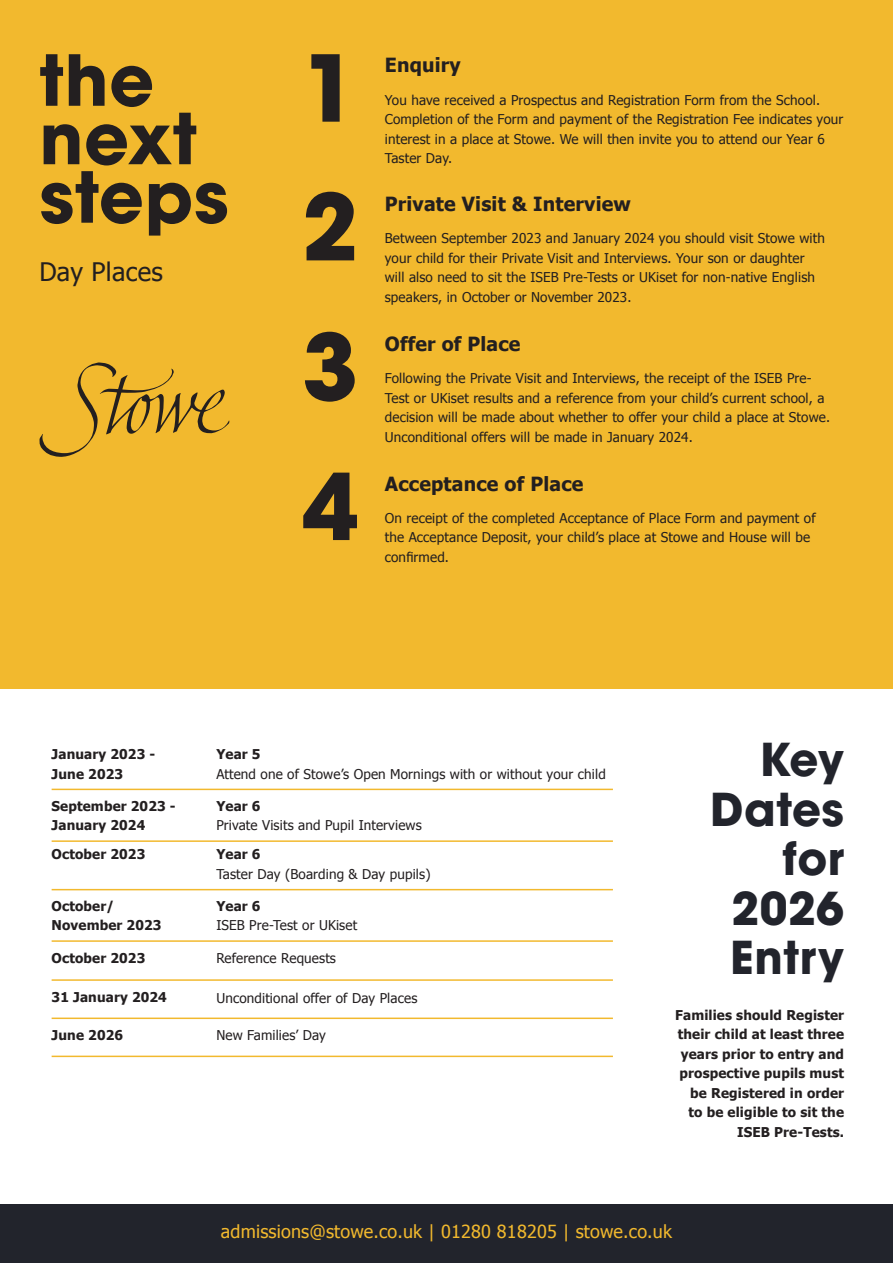
<style>
.page{position:relative;width:893px;height:1263px;background:#fff}
.page>*{position:absolute;margin:0;border:0;box-sizing:border-box;transform-origin:0 0}
.t1{font:700 91.2px "ITC Avant Garde Pro";color:#231f20}
.t2{font:700 69.6px/58.5px "ITC Avant Garde Pro";letter-spacing:.01em;color:#231f20}
.t3{font:700 45px/49.5px "ITC Avant Garde Pro";letter-spacing:.01em;color:#22242c;text-align:right}
.t4{font:25.5px "Tahoma";letter-spacing:.01em;color:#231f20}
.t5{font:700 19.5px "Tahoma";letter-spacing:.01em;color:#231f20}
.t6{font:18px "Tahoma";letter-spacing:.01em;color:#f2b92e}
.t7{font:13.5px/19.5px "Tahoma";letter-spacing:.01em;color:#231f20}
.t8{font:700 13.5px/19.5px "Tahoma";letter-spacing:.01em;color:#231f20}
.s1{font-weight:700}
</style>
<div class="page">
<div style="left:0;top:0;width:893px;height:689px;background:#f2b92e"></div>
<div style="left:0;top:1204px;width:893px;height:59px;background:#22242c"></div>
<hr style="left:52px;top:789px;width:561px;height:1px;background:#f2b92e">
<hr style="left:52px;top:889px;width:561px;height:1px;background:#f2b92e">
<hr style="left:52px;top:1017px;width:561px;height:2px;background:#f2b92e">
<hr style="left:52px;top:940px;width:561px;height:2px;background:#f2b92e">
<hr style="left:52px;top:1055px;width:561px;height:2px;background:#f2b92e">
<hr style="left:52px;top:840px;width:561px;height:2px;background:#f2b92e">
<hr style="left:52px;top:979px;width:561px;height:2px;background:#f2b92e">
<svg style="left:39px;top:362px;width:190px;height:95px"></svg>
<p class="t2" style="left:39px;top:50px;width:191px">the next steps</p>
<p class="t4" style="left:39px;top:255px;width:125px">Day Places</p>
<p class="t1" style="left:302px;top:27px;width:58px">1</p>
<p class="t1" style="left:302px;top:166px;width:58px">2</p>
<p class="t1" style="left:302px;top:306px;width:58px">3</p>
<p class="t1" style="left:302px;top:445px;width:58px">4</p>
<p class="t5" style="left:385px;top:52px;width:77px">Enquiry</p>
<p class="t7" style="left:385px;top:89px;width:460px">You have received a Prospectus and Registration Form from the School.<br>Completion of the Form and payment of the Registration Fee indicates your interest in a place at Stowe. We will then invite you to attend our Year 6<br>Taster Day.</p>
<p class="t5" style="left:385px;top:190px;width:248px">Private Visit &amp; Interview</p>
<p class="t7" style="left:385px;top:228px;width:442px">Between September 2023 and January 2024 you should visit Stowe with your child for their Private Visit and Interviews. Your son or daughter will also need to sit the ISEB Pre-Tests or UKiset for non-native English speakers, in October or November 2023.</p>
<p class="t5" style="left:385px;top:330px;width:137px">Offer of Place</p>
<p class="t7" style="left:385px;top:368px;width:447px">Following the Private Visit and Interviews, the receipt of the ISEB Pre-Test or UKiset results and a reference from your child’s current school, a decision will be made about whether to offer your child a place at Stowe.<br>Unconditional offers will be made in January 2024.</p>
<p class="t5" style="left:385px;top:470px;width:200px">Acceptance of Place</p>
<p class="t7" style="left:385px;top:508px;width:432px">On receipt of the completed Acceptance of Place Form and payment of the Acceptance Deposit, your child’s place at Stowe and House will be confirmed.</p>
<p class="t8" style="left:52px;top:744px;width:105px">January 2023 -<br>June 2023</p>
<p class="t8" style="left:52px;top:795px;width:126px">September 2023 -<br>January 2024</p>
<p class="t8" style="left:52px;top:844px;width:95px">October 2023</p>
<p class="t8" style="left:52px;top:895px;width:111px">October/<br>November 2023</p>
<p class="t8" style="left:52px;top:947px;width:95px">October 2023</p>
<p class="t8" style="left:52px;top:986px;width:117px">31 January 2024</p>
<p class="t8" style="left:52px;top:1024px;width:73px">June 2026</p>
<p class="t7" style="left:216px;top:744px;width:391px"><span class="s1">Year 5<br></span>Attend one of Stowe’s Open Mornings with or without your child</p>
<p class="t7" style="left:216px;top:795px;width:207px"><span class="s1">Year 6<br></span>Private Visits and Pupil Interviews</p>
<p class="t7" style="left:216px;top:844px;width:216px"><span class="s1">Year 6<br></span>Taster Day (Boarding &amp; Day pupils)</p>
<p class="t7" style="left:216px;top:896px;width:142px"><span class="s1">Year 6<br></span>ISEB Pre-Test or UKiset</p>
<p class="t7" style="left:216px;top:948px;width:121px">Reference Requests</p>
<p class="t7" style="left:216px;top:988px;width:203px">Unconditional offer of Day Places</p>
<p class="t7" style="left:216px;top:1025px;width:111px">New Families’ Day</p>
<p class="t3" style="left:710px;top:734px;width:135px">Key<br>Dates for<br>2026<br>Entry</p>
<p class="t8" style="left:675px;top:1004px;width:170px;text-align:right">Families should Register their child at least three years prior to entry and prospective pupils must be Registered in order to be eligible to sit the<br>ISEB Pre-Tests.</p>
<p class="t6" style="left:221px;top:1219px;width:452px">admissions@stowe.co.uk | 01280 818205 | stowe.co.uk</p>
</div>
